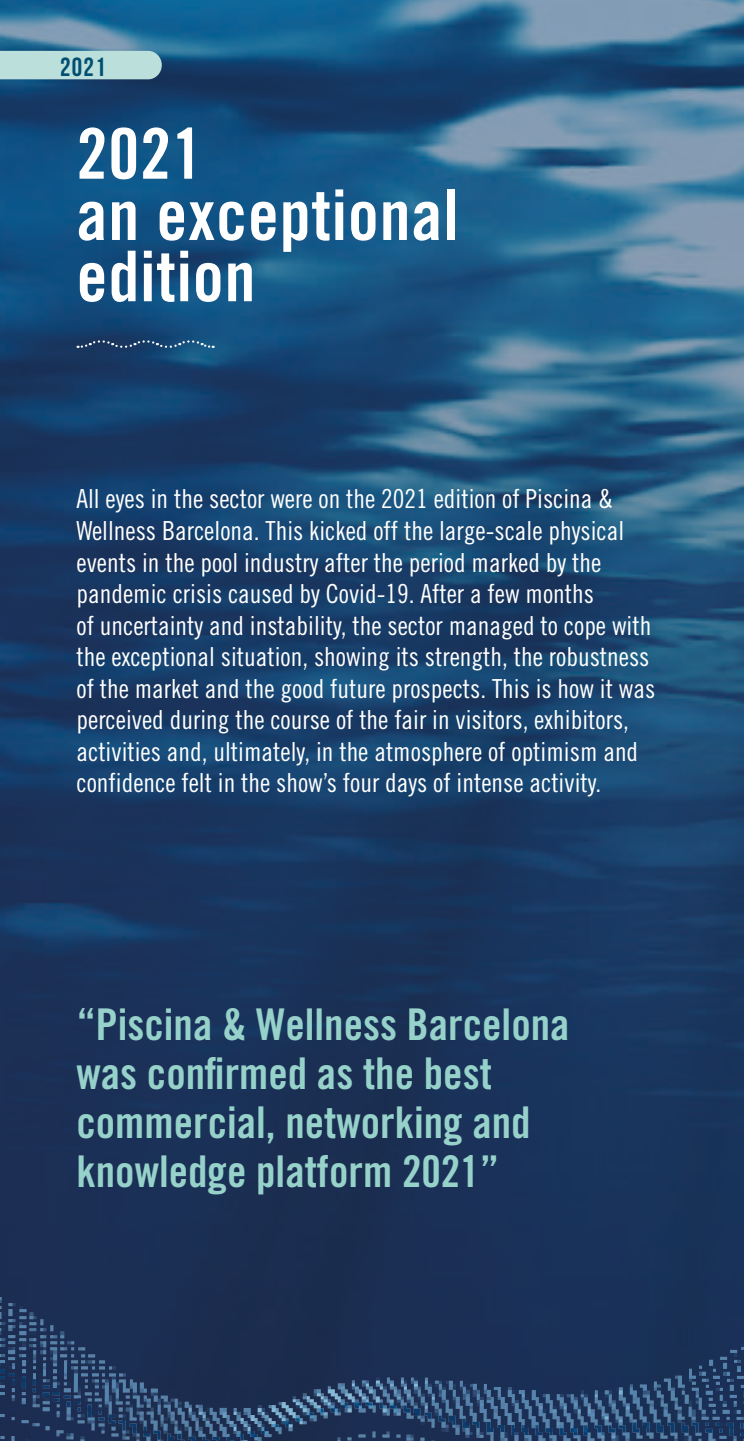
<style>
.page{position:relative;width:744px;height:1441px;background:#fff}
.page>*{position:absolute;margin:0;border:0;box-sizing:border-box;transform-origin:0 0}
.t1{font:70px/61.2px "Trade Gothic LT Std Bd Cn 20";letter-spacing:.01em;color:#fff}
.t2{font:43.75px/49px "Trade Gothic LT Std Bd Cn 20";color:#96d1ca}
.t3{font:26.25px/31.5px "Trade Gothic Cond Eighteen";color:#fff}
.t4{font:700 26.25px "Bebas Neue";color:#004f71}
</style>
<div class="page">
<img style="left:0;top:0;width:744px;height:1247px">
<svg style="left:78px;top:341px;width:136px;height:8px"></svg>
<div style="left:0;top:51px;width:162px;height:28px;background:#bbdfdb"></div>
<img style="left:0;top:1247px;width:744px;height:193px">
<svg style="left:0;top:1435px;width:3px;height:6px"></svg>
<p class="t4" style="left:60px;top:52px;width:47px">2021</p>
<h1 class="t1" style="left:76px;top:123px;width:384px">2021<br>an exceptional edition</h1>
<p class="t3" style="left:76px;top:483px;width:580px">All eyes in the sector were on the 2021 edition of Piscina &amp; Wellness Barcelona. This kicked off the large-scale physical events in the pool industry after the period marked by the pandemic crisis caused by Covid-19. After a few months<br>of uncertainty and instability, the sector managed to cope with the exceptional situation, showing its strength, the robustness of the market and the good future prospects. This is how it was perceived during the course of the fair in visitors, exhibitors, activities and, ultimately, in the atmosphere of optimism and confidence felt in the show’s four days of intense activity.</p>
<h2 class="t2" style="left:76px;top:999px;width:495px">“Piscina &amp; Wellness Barcelona was confirmed as the best commercial, networking and knowledge platform 2021”</h2>
</div>
